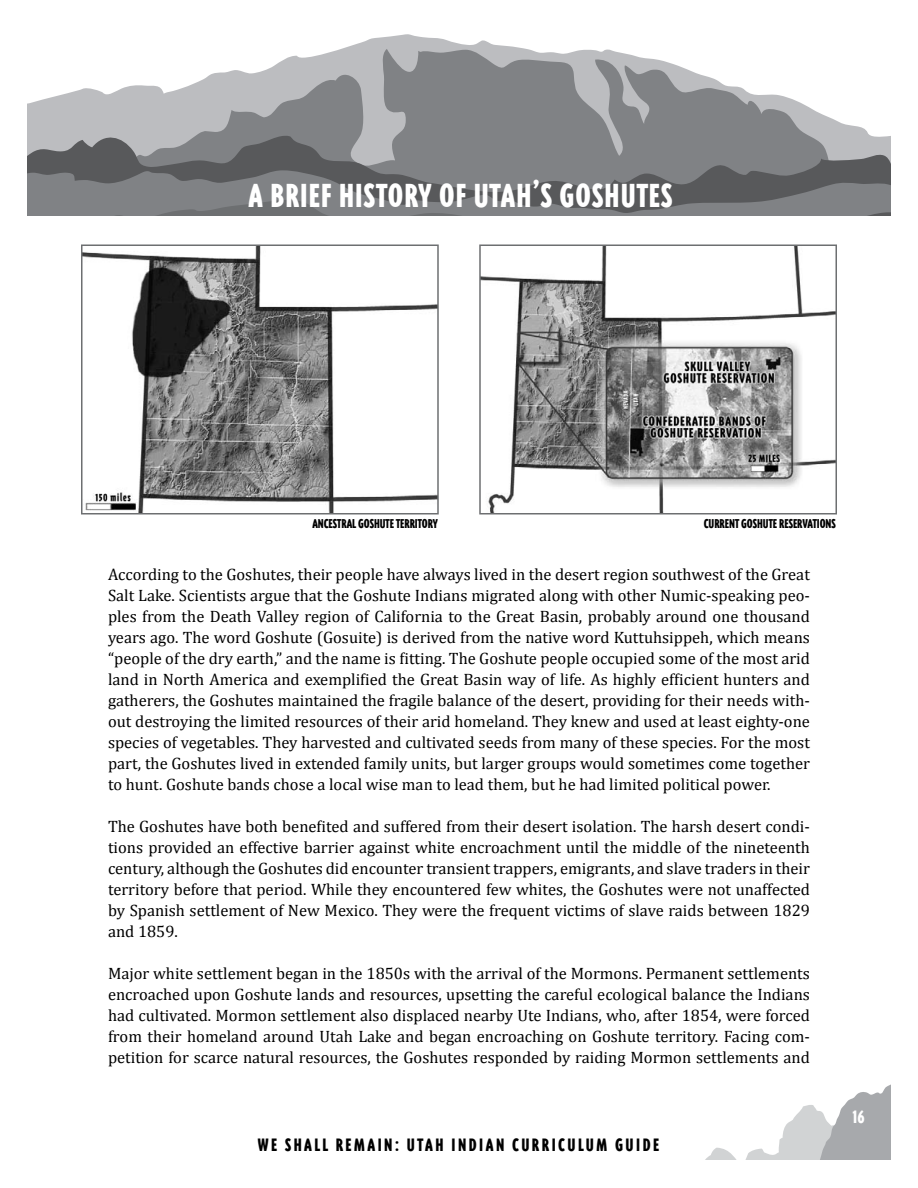
<style>
.page{position:relative;width:918px;height:1188px;background:#fff}
.page>*{position:absolute;margin:0;border:0;box-sizing:border-box;transform-origin:0 0}
.t1{font:900 39px "Triplex Cond Sans";letter-spacing:.115em;color:#fff}
.t2{font:900 21px "Triplex Cond Sans";letter-spacing:.12em;color:#000}
.t3{font:21px "Triplex Cond Sans Black Lin";color:#fff}
.t4{font:16.5px/21px "Cambria";color:#000;text-align:justify}
.t5{font:15px "Triplex Cond Sans Black Lin";color:#000}
</style>
<div class="page">
<svg style="left:27px;top:34px;width:840px;height:98px"></svg>
<svg style="left:132px;top:49px;width:714px;height:83px"></svg>
<svg style="left:27px;top:132px;width:864px;height:38px;background:#828386"></svg>
<svg style="left:27px;top:170px;width:864px;height:46px;background:#717275"></svg>
<svg style="left:705px;top:1084px;width:186px;height:76px"></svg>
<img style="left:482px;top:247px;width:352px;height:264px">
<div style="left:479px;top:244px;width:358px;height:270px;border:2px solid #6d6f71"></div>
<img style="left:84px;top:247px;width:352px;height:264px">
<div style="left:81px;top:244px;width:358px;height:270px;border:2px solid #6d6f71"></div>
<p class="t1" style="left:249px;top:176px;width:105px">ABRIEFHISTORY</p>
<p class="t1" style="left:439px;top:176px;width:137px">OF UTAH’SGOSHUT</p>
<p class="t1" style="left:649px;top:176px;width:25px">ES</p>
<p class="t5" style="left:312px;top:516px;width:12px">ANCEST</p>
<p class="t5" style="left:341px;top:516px;width:98px">RAL GOSHUTE TERRITORY</p>
<p class="t5" style="left:704px;top:516px;width:115px">CURRENT GOSHUTE RESERVATIONS</p>
<p class="t4" style="left:108px;top:564px;width:704px">According to the Goshutes, their people have always lived in the desert region southwest of the Great Salt Lake. Scientists argue that the Goshute Indians migrated along with other Numic-speaking peo&shy;ples from the Death Valley region of California to the Great Basin, probably around one thousand years ago. The word Goshute (Gosuite) is derived from the native word Kuttuhsippeh, which means “people of the dry earth,” and the name is fitting. The Goshute people occupied some of the most arid land in North America and exemplified the Great Basin way of life. As highly efficient hunters and gatherers, the Goshutes maintained the fragile balance of the desert, providing for their needs with&shy;out destroying the limited resources of their arid homeland. They knew and used at least eighty-one species of vegetables. They harvested and cultivated seeds from many of these species. For the most part, the Goshutes lived in extended family units, but larger groups would sometimes come together to hunt. Goshute bands chose a local wise man to lead them, but he had limited political power.</p>
<p class="t4" style="left:108px;top:816px;width:703px">The Goshutes have both benefited and suffered from their desert isolation. The harsh desert condi&shy;tions provided an effective barrier against white encroachment until the middle of the nineteenth century, although the Goshutes did encounter transient trappers, emigrants, and slave traders in their territory before that period. While they encountered few whites, the Goshutes were not unaffected by Spanish settlement of New Mexico. They were the frequent victims of slave raids between 1829 and 1859.</p>
<p class="t4" style="left:108px;top:963px;width:704px">Major white settlement began in the 1850s with the arrival of the Mormons. Permanent settlements encroached upon Goshute lands and resources, upsetting the careful ecological balance the Indians had cultivated. Mormon settlement also displaced nearby Ute Indians, who, after 1854, were forced from their homeland around Utah Lake and began encroaching on Goshute territory. Facing com&shy;petition for scarce natural resources, the Goshutes responded by raiding Mormon settlements and</p>
<p class="t2" style="left:258px;top:1135px;width:159px">WE SHALL REMAIN: UTAH</p>
<p class="t2" style="left:452px;top:1135px;width:10px">INDIAN</p>
<p class="t2" style="left:512px;top:1135px;width:19px">CURRI</p>
<p class="t2" style="left:558px;top:1135px;width:67px">CULUM GUID</p>
<p class="t2" style="left:653px;top:1135px;width:7px">E</p>
<p class="t3" style="left:853px;top:1107px;width:13px">16</p>
</div>
